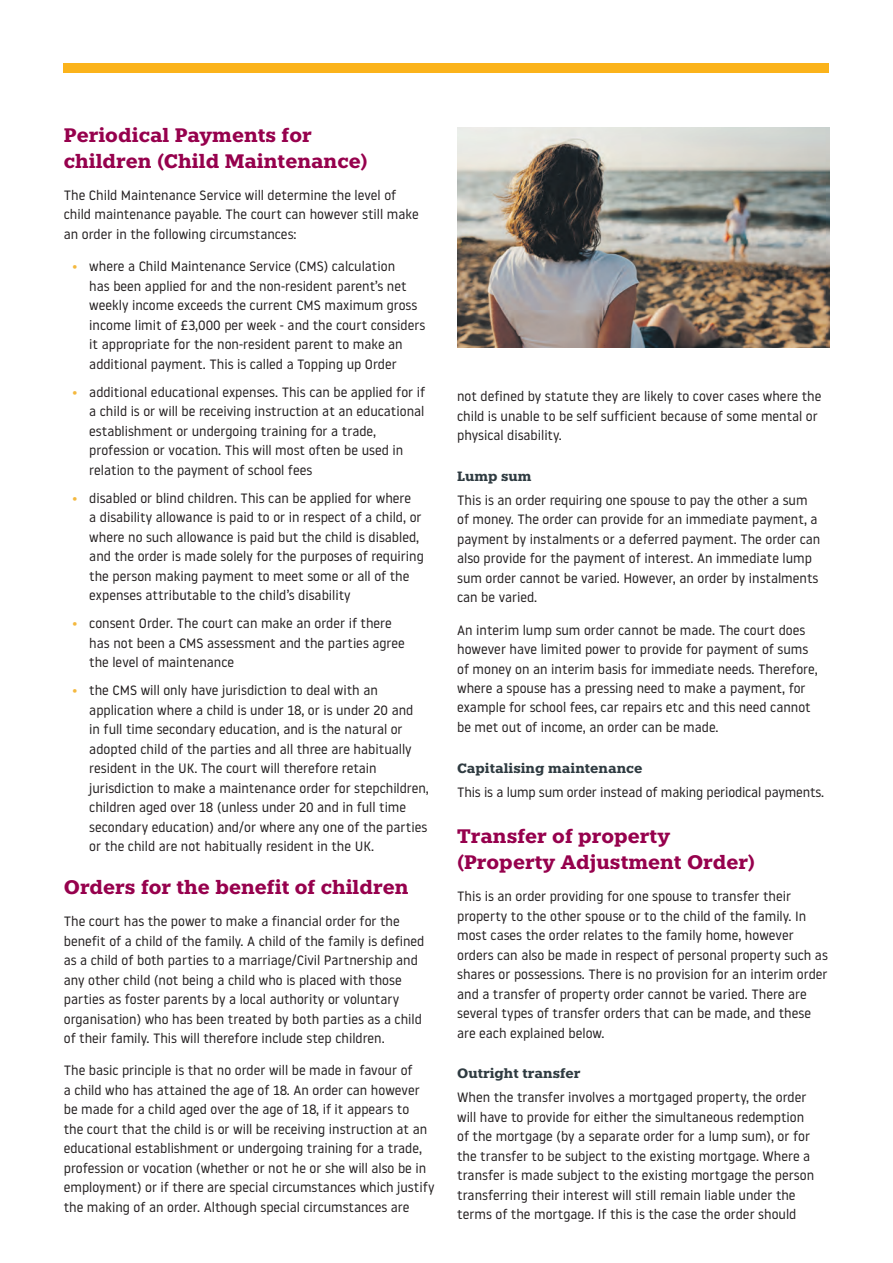
<style>
.page{position:relative;width:893px;height:1263px;background:#fff}
.page>*{position:absolute;margin:0;border:0;box-sizing:border-box;transform-origin:0 0}
.t1{font:700 19.5px/25.5px "Knile";color:#96014d}
.t2{font:13.5px/19.5px "Noway";color:#231f20}
.t3{font:700 13.5px "Knile";color:#2f3b41}
.s1{color:#f4b83e}
</style>
<div class="page">
<div style="left:64px;top:64px;width:765px;height:9px;background:#fbb31b"></div>
<img style="left:457px;top:128px;width:372px;height:219px">
<h1 class="t1" style="left:64px;top:123px;width:305px">Periodical Payments for children (Child Maintenance)</h1>
<p class="t2" style="left:64px;top:185px;width:356px">The Child Maintenance Service will determine the level of child maintenance payable. The court can however still make an order in the following circumstances:</p>
<p class="t2" style="left:89px;top:256px;width:337px;text-indent:-17px"><span class="s1">•</span> where a Child Maintenance Service (CMS) calculation<br>has been applied for and the non-resident parent’s net weekly income exceeds the current CMS maximum gross income limit of £3,000 per week - and the court considers it appropriate for the non-resident parent to make an additional payment. This is called a Topping up Order</p>
<p class="t2" style="left:89px;top:382px;width:337px;text-indent:-17px"><span class="s1">•</span> additional educational expenses. This can be applied for if a child is or will be receiving instruction at an educational establishment or undergoing training for a trade, profession or vocation. This will most often be used in relation to the payment of school fees</p>
<p class="t2" style="left:89px;top:488px;width:336px;text-indent:-17px"><span class="s1">•</span> disabled or blind children. This can be applied for where<br>a disability allowance is paid to or in respect of a child, or where no such allowance is paid but the child is disabled, and the order is made solely for the purposes of requiring the person making payment to meet some or all of the expenses attributable to the child’s disability</p>
<p class="t2" style="left:89px;top:613px;width:317px;text-indent:-17px"><span class="s1">•</span> consent Order. The court can make an order if there has not been a CMS assessment and the parties agree the level of maintenance</p>
<p class="t2" style="left:89px;top:680px;width:341px;text-indent:-17px"><span class="s1">•</span> the CMS will only have jurisdiction to deal with an application where a child is under 18, or is under 20 and<br>in full time secondary education, and is the natural or adopted child of the parties and all three are habitually resident in the UK. The court will therefore retain jurisdiction to make a maintenance order for stepchildren, children aged over 18 (unless under 20 and in full time secondary education) and/or where any one of the parties or the child are not habitually resident in the UK.</p>
<h1 class="t1" style="left:64px;top:874px;width:346px">Orders for the benefit of children</h1>
<p class="t2" style="left:64px;top:911px;width:362px">The court has the power to make a financial order for the benefit of a child of the family. A child of the family is defined as a child of both parties to a marriage/Civil Partnership and any other child (not being a child who is placed with those parties as foster parents by a local authority or voluntary organisation) who has been treated by both parties as a child of their family. This will therefore include step children.</p>
<p class="t2" style="left:64px;top:1060px;width:372px">The basic principle is that no order will be made in favour of<br>a child who has attained the age of 18. An order can however be made for a child aged over the age of 18, if it appears to<br>the court that the child is or will be receiving instruction at an educational establishment or undergoing training for a trade, profession or vocation (whether or not he or she will also be in employment) or if there are special circumstances which justify the making of an order. Although special circumstances are</p>
<p class="t2" style="left:457px;top:386px;width:366px">not defined by statute they are likely to cover cases where the child is unable to be self sufficient because of some mental or physical disability.</p>
<p class="t3" style="left:457px;top:468px;width:76px">Lump sum</p>
<p class="t2" style="left:457px;top:490px;width:365px">This is an order requiring one spouse to pay the other a sum of money. The order can provide for an immediate payment, a payment by instalments or a deferred payment. The order can also provide for the payment of interest. An immediate lump sum order cannot be varied. However, an order by instalments can be varied.</p>
<p class="t2" style="left:457px;top:619px;width:362px">An interim lump sum order cannot be made. The court does however have limited power to provide for payment of sums of money on an interim basis for immediate needs. Therefore, where a spouse has a pressing need to make a payment, for example for school fees, car repairs etc and this need cannot be met out of income, an order can be made.</p>
<p class="t3" style="left:457px;top:759px;width:187px">Capitalising maintenance</p>
<p class="t2" style="left:457px;top:781px;width:369px">This is a lump sum order instead of making periodical payments.</p>
<h1 class="t1" style="left:457px;top:824px;width:300px">Transfer of property (Property Adjustment Order)</h1>
<p class="t2" style="left:457px;top:886px;width:372px">This is an order providing for one spouse to transfer their property to the other spouse or to the child of the family. In most cases the order relates to the family home, however orders can also be made in respect of personal property such as shares or possessions. There is no provision for an interim order and a transfer of property order cannot be varied. There are several types of transfer orders that can be made, and these are each explained below.</p>
<p class="t3" style="left:457px;top:1065px;width:125px">Outright transfer</p>
<p class="t2" style="left:457px;top:1087px;width:359px">When the transfer involves a mortgaged property, the order will have to provide for either the simultaneous redemption of the mortgage (by a separate order for a lump sum), or for the transfer to be subject to the existing mortgage. Where a transfer is made subject to the existing mortgage the person transferring their interest will still remain liable under the terms of the mortgage. If this is the case the order should</p>
</div>
